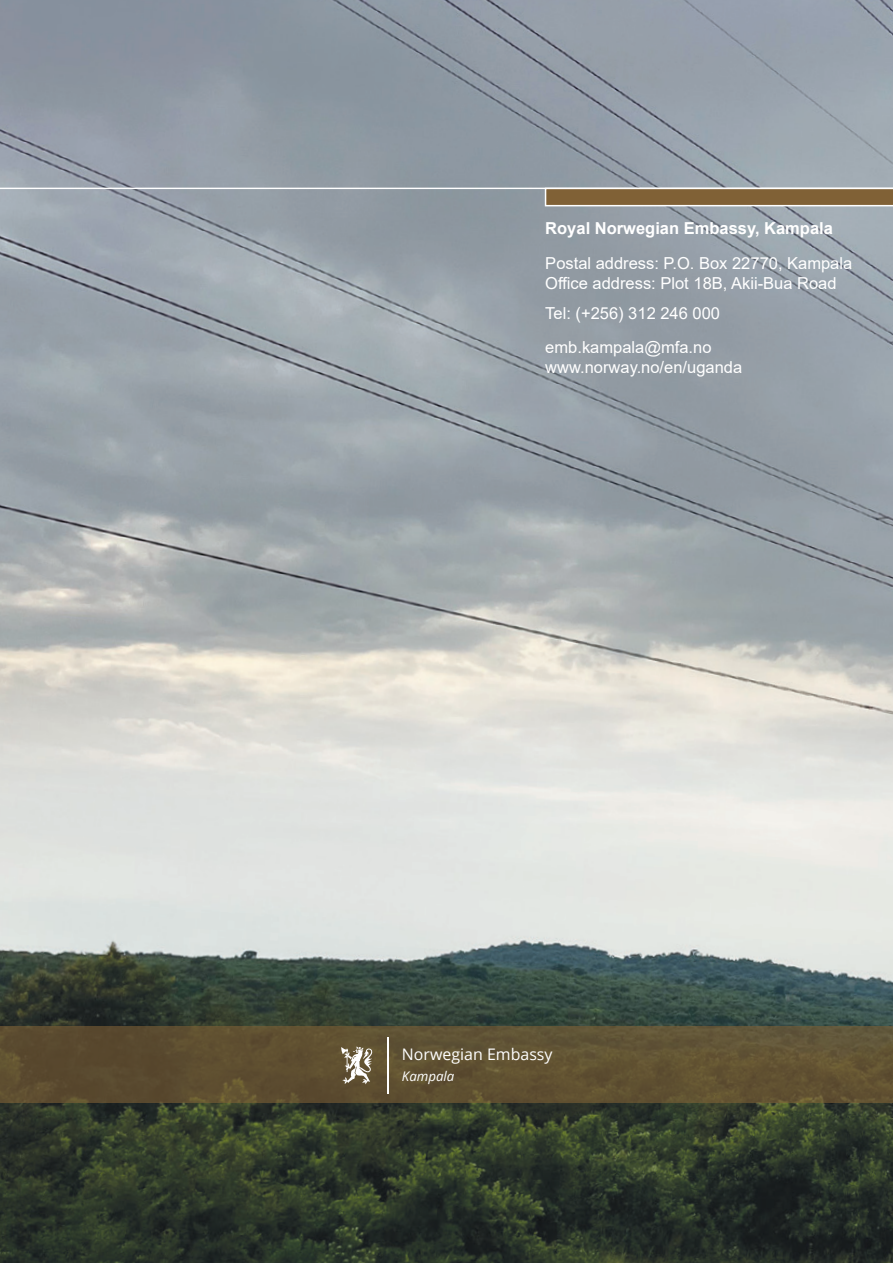
<style>
.page{position:relative;width:893px;height:1263px;background:#fff}
.page>*{position:absolute;margin:0;border:0;box-sizing:border-box;transform-origin:0 0}
.t1{font:16.5px/19.8px "Arial";color:#fff}
.t2{font:700 16.5px "Arial";color:#fff}
.t3{font:15.9px "Open Sans";color:#fff}
.t4{font:italic 13.35px "Open Sans";color:#fff}
</style>
<div class="page">
<img style="left:0;top:0;width:893px;height:1263px">
<div style="left:0;top:1026px;width:893px;height:77px;background:#5f5031"></div>
<svg style="left:341px;top:1046px;width:32px;height:38px"></svg>
<hr style="left:387px;top:1037px;width:1px;height:57px;background:#fff">
<svg style="left:0;top:171px;width:893px;height:37px;background:#979999"></svg>
<p class="t2" style="left:545px;top:217px;width:289px">Royal Norwegian Embassy, Kampala</p>
<p class="t1" style="left:545px;top:253px;width:308px">Postal address: P.O. Box 22770, Kampala<br>Office address: Plot 18B, Akii-Bua Road</p>
<p class="t1" style="left:545px;top:295px;width:176px;line-height:34.8px">Tel: (+256) 312 246 000 emb.kampala@mfa.no</p>
<p class="t1" style="left:545px;top:357px;width:198px">www.norway.no/en/uganda</p>
<p class="t3" style="left:402px;top:1043px;width:152px">Norwegian Embassy</p>
<p class="t4" style="left:402px;top:1067px;width:54px">Kampala</p>
</div>
